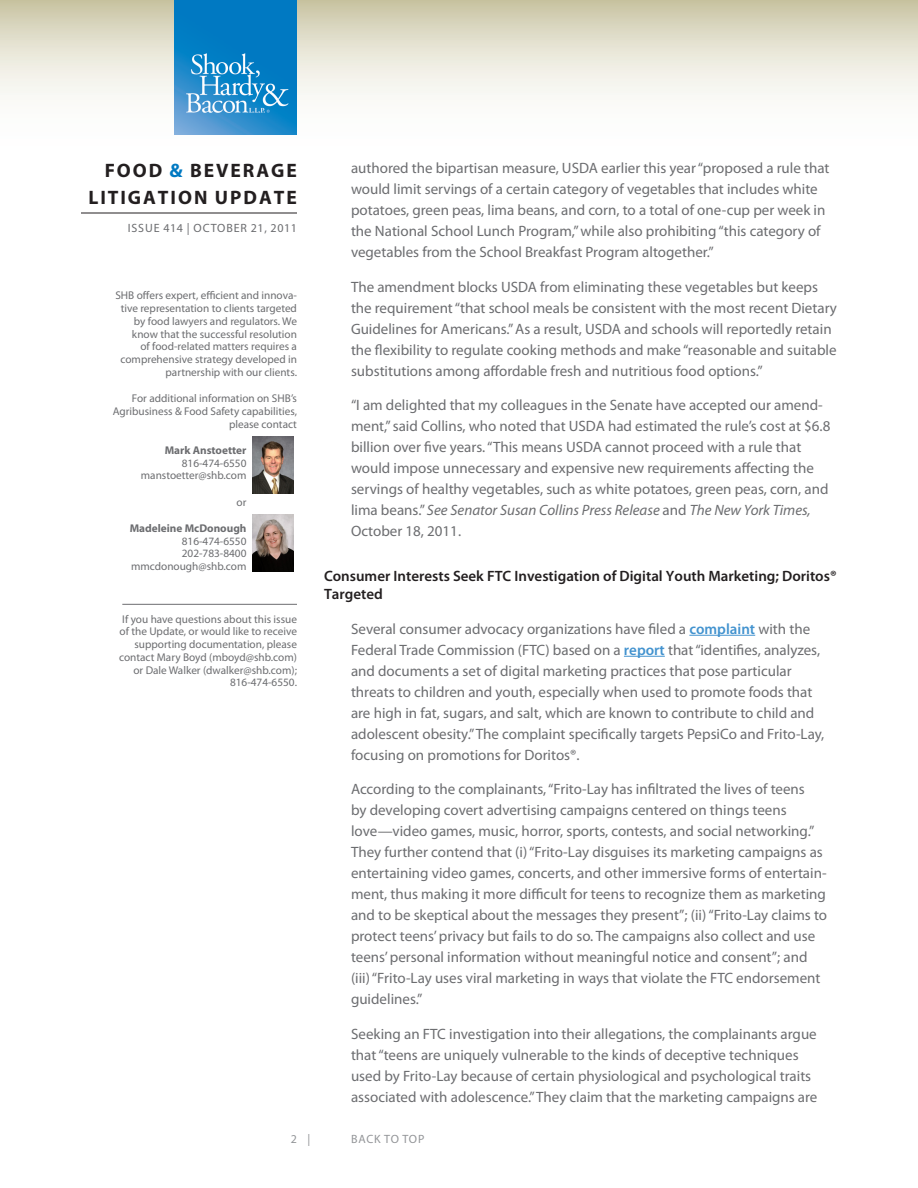
<style>
.page{position:relative;width:918px;height:1188px;background:#fff}
.page>*{position:absolute;margin:0;border:0;box-sizing:border-box;transform-origin:0 0}
.t1{font:700 19.5px/27px "Myriad Pro";letter-spacing:.1em;color:#231f20;text-align:right}
.Body{font:15px/21px "Myriad Pro";color:#6c6d70}
.Subhead{font:600 15px/18px "Myriad Pro";color:#231f20}
.t2{font:12px "Myriad Pro";letter-spacing:.07em;color:#6c6d70}
.Body-2{font:12px "Myriad Pro";letter-spacing:.06em;color:#939598}
.Body-3{font:11.25px/12.8px "Myriad Pro";color:#6c6d70;text-align:right}
.s1{color:#0079c2}
.s2{font-weight:700}
.s3{font-style:italic}
.s4{font-weight:600;color:#4393cf}
</style>
<div class="page">
<svg style="left:0;top:0;width:918px;height:135px"></svg>
<hr style="left:81px;top:213px;width:216px;height:1px;background:#231f20">
<img style="left:175px;top:0;width:122px;height:135px">
<hr style="left:689px;top:635px;width:66px;height:1px;background:#4393cf">
<hr style="left:624px;top:656px;width:41px;height:1px;background:#4393cf">
<hr style="left:122px;top:604px;width:175px;height:1px;background:#6c6d70">
<img style="left:253px;top:514px;width:40px;height:57px">
<img style="left:253px;top:436px;width:41px;height:58px">
<p class="t1" style="left:88px;top:156px;width:210px">FOOD <span class="s1">&amp;</span> BEVERAGE<br>LITIGATION UPDATE</p>
<p class="t2" style="left:128px;top:221px;width:171px">ISSUE 414 | OCTOBER 21, 2011</p>
<p class="Body-3" style="left:115px;top:289px;width:183px">SHB offers expert, efficient and innova&shy;tive representation to clients targeted by food lawyers and regulators. We know that the successful resolution<br>of food-related matters requires a comprehensive strategy developed in partnership with our clients.</p>
<p class="Body-3" style="left:113px;top:392px;width:186px">For additional information on SHB’s<br>Agribusiness &amp; Food Safety capabilities, please contact</p>
<p class="Body-3" style="left:141px;top:444px;width:107px"><span class="s2">Mark Anstoetter<br></span>816-474-6550 manstoetter@shb.com</p>
<p class="Body-3" style="left:237px;top:495px;width:11px">or</p>
<p class="Body-3" style="left:130px;top:522px;width:118px"><span class="s2">Madeleine McDonough<br></span>816-474-6550<br>202-783-8400 mmcdonough@shb.com</p>
<p class="Body-3" style="left:119px;top:612px;width:179px">If you have questions about this issue of the Update, or would like to receive supporting documentation, please contact Mary Boyd (mboyd@shb.com) or Dale Walker (dwalker@shb.com);<br>816-474-6550.</p>
<p class="Body-2" style="left:291px;top:1132px;width:21px">2 |</p>
<p class="Body" style="left:351px;top:157px;width:480px">authored the bipartisan measure, USDA earlier this year “proposed a rule that would limit servings of a certain category of vegetables that includes white potatoes, green peas, lima beans, and corn, to a total of one-cup per week in the National School Lunch Program,” while also prohibiting “this category of vegetables from the School Breakfast Program altogether.”</p>
<p class="Body" style="left:351px;top:276px;width:488px">The amendment blocks USDA from eliminating these vegetables but keeps the requirement “that school meals be consistent with the most recent Dietary Guidelines for Americans.” As a result, USDA and schools will reportedly retain the flexibility to regulate cooking methods and make “reasonable and suitable substitutions among affordable fresh and nutritious food options.”</p>
<p class="Body" style="left:351px;top:394px;width:481px">“I am delighted that my colleagues in the Senate have accepted our amend&shy;ment,” said Collins, who noted that USDA had estimated the rule’s cost at $6.8 billion over five years. “This means USDA cannot proceed with a rule that would impose unnecessary and expensive new requirements affecting the servings of healthy vegetables, such as white potatoes, green peas, corn, and lima beans.” <span class="s3">See Senator Susan Collins Press Release</span> and <span class="s3">The New York Times, </span>October 18, 2011.</p>
<p class="Subhead" style="left:324px;top:567px;width:514px">Consumer Interests Seek FTC Investigation of Digital Youth Marketing; Doritos®<br>Targeted</p>
<p class="Body" style="left:351px;top:618px;width:475px">Several consumer advocacy organizations have filed a <span class="s4">complaint</span> with the Federal Trade Commission (FTC) based on a <span class="s4">report</span> that “identifies, analyzes, and documents a set of digital marketing practices that pose particular threats to children and youth, especially when used to promote foods that are high in fat, sugars, and salt, which are known to contribute to child and adolescent obesity.” The complaint specifically targets PepsiCo and Frito-Lay, focusing on promotions for Doritos®.</p>
<p class="Body" style="left:351px;top:778px;width:478px">According to the complainants, “Frito-Lay has infiltrated the lives of teens<br>by developing covert advertising campaigns centered on things teens love—video games, music, horror, sports, contests, and social networking.” They further contend that (i) “Frito-Lay disguises its marketing campaigns as entertaining video games, concerts, and other immersive forms of entertain&shy;ment, thus making it more difficult for teens to recognize them as marketing and to be skeptical about the messages they present”; (ii) “Frito-Lay claims to protect teens’ privacy but fails to do so. The campaigns also collect and use teens’ personal information without meaningful notice and consent”; and (iii) “Frito-Lay uses viral marketing in ways that violate the FTC endorsement guidelines.”</p>
<p class="Body" style="left:351px;top:1023px;width:468px">Seeking an FTC investigation into their allegations, the complainants argue that “teens are uniquely vulnerable to the kinds of deceptive techniques used by Frito-Lay because of certain physiological and psychological traits associated with adolescence.” They claim that the marketing campaigns are</p>
<p class="Body-2" style="left:351px;top:1132px;width:75px">BACK TO TOP</p>
</div>
